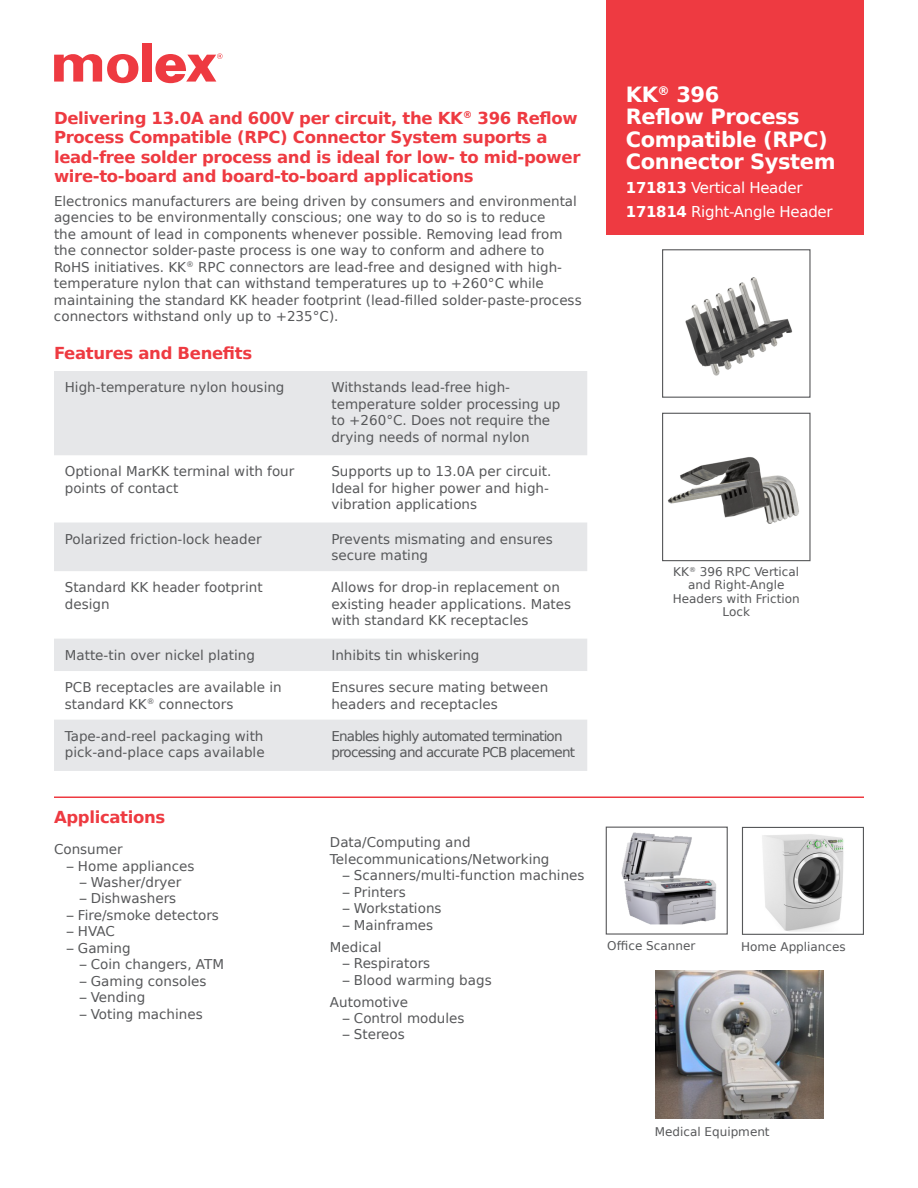
<style>
.page{position:relative;width:918px;height:1188px;background:#fff}
.page>*{position:absolute;margin:0;border:0;box-sizing:border-box;transform-origin:0 0}
.t1{font:700 21px/22.5px "Bitstream Vera Sans";letter-spacing:-.02em;color:#fff}
.t2{font:700 16.5px/19.5px "Bitstream Vera Sans";letter-spacing:-.02em;color:#ee3a41}
.t3{font:15px/23.7px "Bitstream Vera Sans";letter-spacing:-.02em;color:#fff}
.t4{font:13.5px/16.5px "Bitstream Vera Sans";color:#57585a}
.t5{font:13.5px/16.5px "Bitstream Vera Sans";letter-spacing:-.06em;color:#57585a}
.t6{font:12px/13.5px "Bitstream Vera Sans";color:#57585a;text-align:center}
.s1{font-weight:700}
</style>
<div class="page">
<div style="left:142px;top:43px;width:9px;height:39px;background:#ee3a41"></div>
<svg style="left:54px;top:54px;width:84px;height:29px"></svg>
<svg style="left:155px;top:53px;width:68px;height:30px"></svg>
<div style="left:606px;top:0;width:258px;height:234px;background:#ee3a41"></div>
<div style="left:662px;top:249px;width:149px;height:149px;border:1px solid #57585a"></div>
<img style="left:685px;top:277px;width:108px;height:99px">
<div style="left:662px;top:413px;width:149px;height:148px;border:1px solid #57585a"></div>
<img style="left:667px;top:457px;width:132px;height:67px">
<svg style="left:54px;top:371px;width:533px;height:400px;fill:#e6e7e9"></svg>
<hr style="left:54px;top:796px;width:810px;height:2px;background:#ee3a41">
<img style="left:621px;top:832px;width:95px;height:93px">
<div style="left:606px;top:827px;width:122px;height:108px;border:1px solid #57585a"></div>
<img style="left:655px;top:971px;width:169px;height:148px">
<img style="left:762px;top:834px;width:82px;height:97px">
<div style="left:742px;top:827px;width:122px;height:108px;border:1px solid #57585a"></div>
<p class="t2" style="left:54px;top:108px;width:528px">Delivering 13.0A and 600V per circuit, the KK<sup>®</sup> 396 Reflow Process Compatible (RPC) Connector System suports a lead-free solder process and is ideal for low- to mid-power wire-to-board and board-to-board applications</p>
<p class="t4" style="left:54px;top:193px;width:529px">Electronics manufacturers are being driven by consumers and environmental agencies to be environmentally conscious; one way to do so is to reduce<br>the amount of lead in components whenever possible. Removing lead from the connector solder-paste process is one way to conform and adhere to RoHS initiatives. KK<sup>®</sup> RPC connectors are lead-free and designed with high&shy;temperature nylon that can withstand temperatures up to +260°C while maintaining the standard KK header footprint (lead-filled solder-paste-process connectors withstand only up to +235°C).</p>
<p class="t2" style="left:54px;top:344px;width:200px">Features and Benefits</p>
<p class="t4" style="left:65px;top:379px;width:221px">High-temperature nylon housing</p>
<p class="t4" style="left:331px;top:379px;width:231px">Withstands lead-free high&shy;temperature solder processing up to +260°C. Does not require the drying needs of normal nylon</p>
<p class="t4" style="left:65px;top:463px;width:231px">Optional MarKK terminal with four points of contact</p>
<p class="t4" style="left:331px;top:463px;width:222px">Supports up to 13.0A per circuit.<br>Ideal for higher power and high&shy;vibration applications</p>
<p class="t4" style="left:65px;top:531px;width:198px">Polarized friction-lock header</p>
<p class="t4" style="left:331px;top:531px;width:223px">Prevents mismating and ensures secure mating</p>
<p class="t4" style="left:65px;top:579px;width:199px">Standard KK header footprint design</p>
<p class="t4" style="left:331px;top:579px;width:241px">Allows for drop-in replacement on existing header applications. Mates with standard KK receptacles</p>
<p class="t4" style="left:65px;top:647px;width:192px">Matte-tin over nickel plating</p>
<p class="t4" style="left:331px;top:647px;width:150px">Inhibits tin whiskering</p>
<p class="t4" style="left:65px;top:679px;width:219px">PCB receptacles are available in standard KK<sup>®</sup> connectors</p>
<p class="t4" style="left:331px;top:679px;width:218px">Ensures secure mating between headers and receptacles</p>
<p class="t4" style="left:65px;top:728px;width:201px">Tape-and-reel packaging with pick-and-place caps available</p>
<p class="t5" style="left:331px;top:728px;width:245px">Enables highly automated termination processing and accurate PCB placement</p>
<p class="t2" style="left:54px;top:807px;width:113px">Applications</p>
<p class="t4" style="left:54px;top:841px;width:70px">Consumer</p>
<p class="t4" style="left:67px;top:858px;width:129px">– Home appliances</p>
<p class="t4" style="left:80px;top:874px;width:103px">– Washer/dryer</p>
<p class="t4" style="left:80px;top:891px;width:98px">– Dishwashers</p>
<p class="t4" style="left:67px;top:907px;width:154px">– Fire/smoke detectors</p>
<p class="t4" style="left:67px;top:924px;width:49px">– HVAC</p>
<p class="t4" style="left:67px;top:940px;width:65px">– Gaming</p>
<p class="t4" style="left:80px;top:957px;width:146px">– Coin changers, ATM</p>
<p class="t4" style="left:80px;top:973px;width:128px">– Gaming consoles</p>
<p class="t4" style="left:80px;top:990px;width:67px">– Vending</p>
<p class="t4" style="left:80px;top:1006px;width:125px">– Voting machines</p>
<p class="t4" style="left:330px;top:834px;width:221px">Data/Computing and<br>Telecommunications/Networking</p>
<p class="t4" style="left:343px;top:867px;width:243px">– Scanners/multi-function machines</p>
<p class="t4" style="left:343px;top:884px;width:64px">– Printers</p>
<p class="t4" style="left:343px;top:900px;width:100px">– Workstations</p>
<p class="t4" style="left:330px;top:914px;width:105px;line-height:21.9px;text-indent:13px">– Mainframes<br>Medical</p>
<p class="t4" style="left:343px;top:955px;width:89px">– Respirators</p>
<p class="t4" style="left:330px;top:969px;width:163px;line-height:21.9px;text-indent:13px">– Blood warming bags<br>Automotive</p>
<p class="t4" style="left:343px;top:1010px;width:123px">– Control modules</p>
<p class="t4" style="left:343px;top:1027px;width:64px">– Stereos</p>
<h1 class="t1" style="left:626px;top:83px;width:211px">KK<sup>®</sup> 396<br>Reflow Process<br>Compatible (RPC)<br>Connector System</h1>
<p class="t3" style="left:626px;top:176px;width:208px"><span class="s1">171813</span> Vertical Header<br><span class="s1">171814</span> Right-Angle Header</p>
<p class="t6" style="left:673px;top:565px;width:128px">KK<sup>®</sup> 396 RPC Vertical and Right-Angle<br>Headers with Friction<br>Lock</p>
<p class="t6" style="left:607px;top:940px;width:90px">Office Scanner</p>
<p class="t6" style="left:741px;top:940px;width:106px">Home Appliances</p>
<p class="t6" style="left:655px;top:1125px;width:116px">Medical Equipment</p>
</div>
